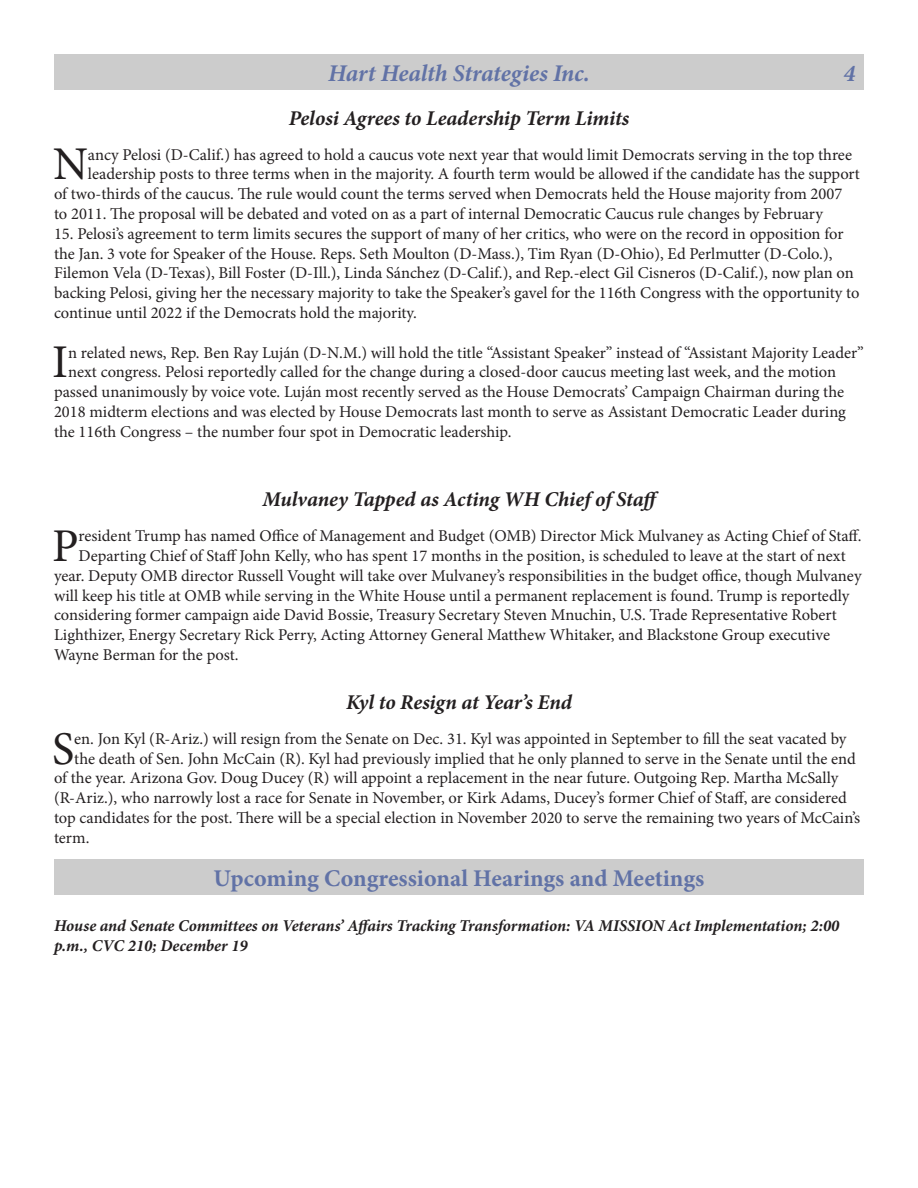
<style>
.page{position:relative;width:918px;height:1188px;background:#fff}
.page>*{position:absolute;margin:0;border:0;box-sizing:border-box;transform-origin:0 0}
.t1{font:46.95px "Minion Pro";color:#231f20}
.t2{font:700 24px "Minion Pro";color:#6172a6}
.t3{font:italic 700 24px "Minion Pro";letter-spacing:-.005em;color:#6172a6}
.t4{font:italic 700 21px "Minion Pro";letter-spacing:-.005em;color:#231f20}
.t5{font:16.5px/19.8px "Minion Pro";color:#231f20}
.t6{font:italic 700 16.5px/19.8px "Minion Pro";letter-spacing:-.005em;color:#231f20}
</style>
<div class="page">
<div style="left:54px;top:54px;width:810px;height:36px;background:#ccc"></div>
<div style="left:54px;top:860px;width:810px;height:36px;background:#ccc"></div>
<p class="t3" style="left:328px;top:56px;width:263px">Hart Health Strategies Inc.</p>
<p class="t3" style="left:844px;top:56px;width:13px">4</p>
<p class="t4" style="left:289px;top:103px;width:342px">Pelosi Agrees to Leadership Term Limits</p>
<p class="t1" style="left:53px;top:133px;width:36px">N</p>
<p class="t5" style="left:88px;top:144px;width:766px">ancy Pelosi (D-Calif.) has agreed to hold a caucus vote next year that would limit Democrats serving in the top three</p>
<p class="t5" style="left:88px;top:164px;width:774px">leadership posts to three terms when in the majority. A fourth term would be allowed if the candidate has the support</p>
<p class="t5" style="left:54px;top:184px;width:790px">of two-thirds of the caucus. The rule would count the terms served when Democrats held the House majority from 2007</p>
<p class="t5" style="left:54px;top:204px;width:771px">to 2011. The proposal will be debated and voted on as a part of internal Democratic Caucus rule changes by February</p>
<p class="t5" style="left:54px;top:224px;width:807px">15. Pelosi’s agreement to term limits secures the support of many of her critics, who were on the record in opposition for the Jan. 3 vote for Speaker of the House. Reps. Seth Moulton (D-Mass.), Tim Ryan (D-Ohio), Ed Perlmutter (D-Colo.), Filemon Vela (D-Texas), Bill Foster (D-Ill.), Linda Sánchez (D-Calif.), and Rep.-elect Gil Cisneros (D-Calif.), now plan on backing Pelosi, giving her the necessary majority to take the Speaker’s gavel for the 116th Congress with the opportunity to continue until 2022 if the Democrats hold the majority.</p>
<p class="t1" style="left:52px;top:331px;width:18px">I</p>
<p class="t5" style="left:68px;top:342px;width:797px">n related news, Rep. Ben Ray Luján (D-N.M.) will hold the title “Assistant Speaker” instead of “Assistant Majority Leader”</p>
<p class="t5" style="left:68px;top:362px;width:770px">next congress. Pelosi reportedly called for the change during a closed-door caucus meeting last week, and the motion</p>
<p class="t5" style="left:54px;top:382px;width:792px">passed unanimously by voice vote. Luján most recently served as the House Democrats’ Campaign Chairman during the</p>
<p class="t5" style="left:54px;top:402px;width:793px">2018 midterm elections and was elected by House Democrats last month to serve as Assistant Democratic Leader during</p>
<p class="t5" style="left:54px;top:422px;width:459px">the 116th Congress – the number four spot in Democratic leadership.</p>
<p class="t4" style="left:262px;top:485px;width:401px">Mulvaney Tapped as Acting WH Chief of Staff</p>
<p class="t1" style="left:52px;top:515px;width:28px">P</p>
<p class="t5" style="left:79px;top:526px;width:784px">resident Trump has named Office of Management and Budget (OMB) Director Mick Mulvaney as Acting Chief of Staff.</p>
<p class="t5" style="left:79px;top:546px;width:769px">Departing Chief of Staff John Kelly, who has spent 17 months in the position, is scheduled to leave at the start of next</p>
<p class="t5" style="left:54px;top:566px;width:809px">year. Deputy OMB director Russell Vought will take over Mulvaney’s responsibilities in the budget office, though Mulvaney</p>
<p class="t5" style="left:54px;top:586px;width:797px">will keep his title at OMB while serving in the White House until a permanent replacement is found. Trump is reportedly</p>
<p class="t5" style="left:54px;top:605px;width:784px">considering former campaign aide David Bossie, Treasury Secretary Steven Mnuchin, U.S. Trade Representative Robert</p>
<p class="t5" style="left:54px;top:625px;width:778px">Lighthizer, Energy Secretary Rick Perry, Acting Attorney General Matthew Whitaker, and Blackstone Group executive</p>
<p class="t5" style="left:54px;top:645px;width:186px">Wayne Berman for the post.</p>
<p class="t4" style="left:346px;top:687px;width:227px">Kyl to Resign at Year’s End</p>
<p class="t1" style="left:52px;top:717px;width:24px">S</p>
<p class="t5" style="left:74px;top:729px;width:774px">en. Jon Kyl (R-Ariz.) will resign from the Senate on Dec. 31. Kyl was appointed in September to fill the seat vacated by</p>
<p class="t5" style="left:74px;top:748px;width:783px">the death of Sen. John McCain (R). Kyl had previously implied that he only planned to serve in the Senate until the end</p>
<p class="t5" style="left:54px;top:768px;width:786px">of the year. Arizona Gov. Doug Ducey (R) will appoint a replacement in the near future. Outgoing Rep. Martha McSally</p>
<p class="t5" style="left:54px;top:788px;width:794px">(R-Ariz.), who narrowly lost a race for Senate in November, or Kirk Adams, Ducey’s former Chief of Staff, are considered</p>
<p class="t5" style="left:54px;top:808px;width:808px">top candidates for the post. There will be a special election in November 2020 to serve the remaining two years of McCain’s</p>
<p class="t5" style="left:54px;top:828px;width:37px">term.</p>
<p class="t2" style="left:214px;top:862px;width:492px">Upcoming Congressional Hearings and Meetings</p>
<p class="t6" style="left:54px;top:916px;width:787px">House and Senate Committees on Veterans’ Affairs Tracking Transformation: VA MISSION Act Implementation; 2:00 p.m., CVC 210; December 19</p>
</div>
